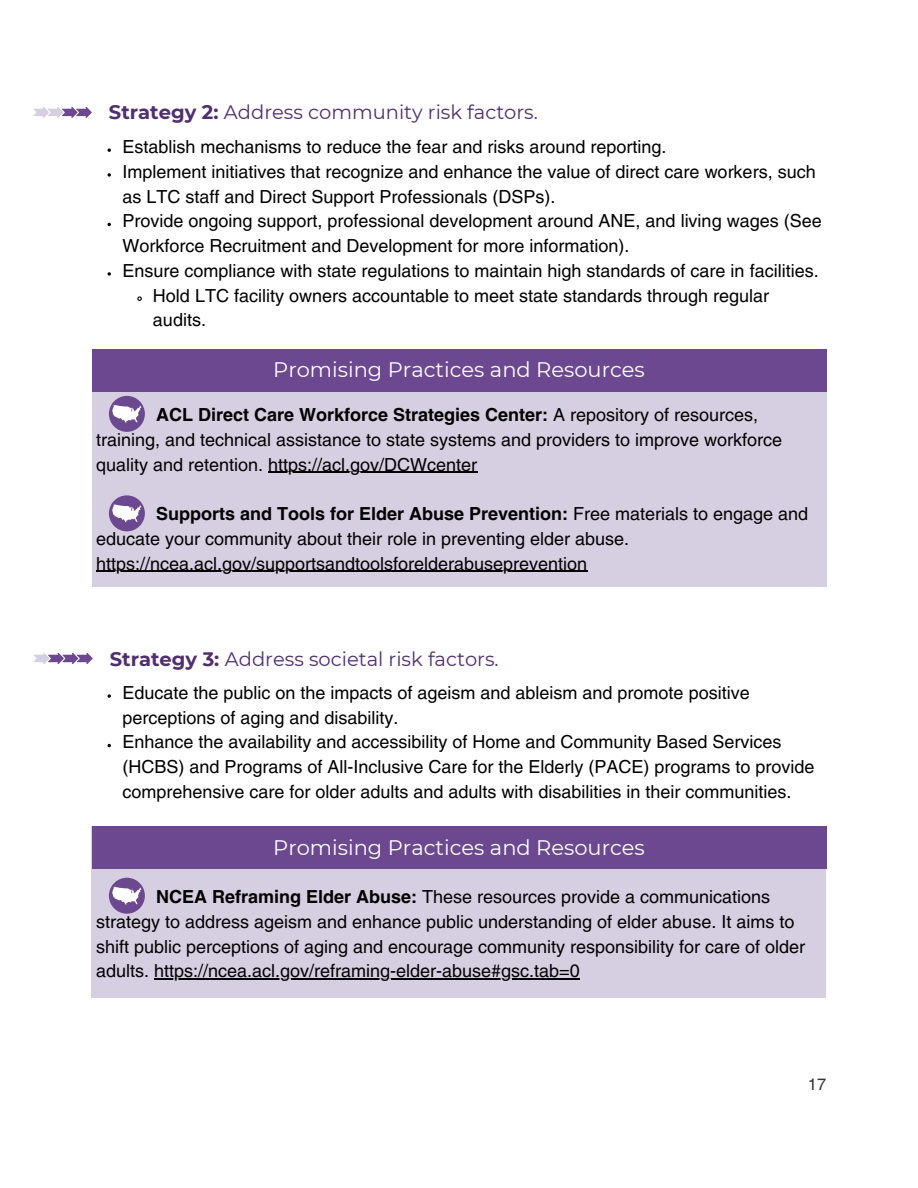
<style>
.page{position:relative;width:918px;height:1188px;background:#fff}
.page>*{position:absolute;margin:0;border:0;box-sizing:border-box;transform-origin:0 0}
.t1{font:21px "Montserrat";color:#fff}
.t2{font:19.5px "Montserrat";color:#512e6e}
.t3{font:18px/24.8px "Helvetica LT Pro";color:#000}
.t4{font:16.5px "Helvetica LT Pro";color:#303841}
.s1{font-weight:700}
</style>
<div class="page">
<div style="left:92px;top:349px;width:734px;height:237px;background:#d6cee1"></div>
<hr style="left:268px;top:472px;width:209px;height:1px;background:#000">
<hr style="left:96px;top:571px;width:491px;height:1px;background:#000">
<div style="left:109px;top:396px;width:36px;height:36px;background:#6c4891;border-radius:50%"></div>
<svg style="left:112px;top:405px;width:30px;height:18px"></svg>
<div style="left:109px;top:495px;width:36px;height:36px;background:#6c4891;border-radius:50%"></div>
<svg style="left:112px;top:504px;width:30px;height:18px"></svg>
<svg style="left:108px;top:173px;width:3px;height:4px"></svg>
<svg style="left:108px;top:272px;width:3px;height:4px"></svg>
<svg style="left:137px;top:296px;width:5px;height:5px"></svg>
<svg style="left:34px;top:653px;width:58px;height:11px"></svg>
<svg style="left:108px;top:694px;width:3px;height:4px"></svg>
<div style="left:92px;top:827px;width:734px;height:171px;background:#d6cee1"></div>
<hr style="left:154px;top:979px;width:426px;height:1px;background:#000">
<div style="left:109px;top:878px;width:36px;height:36px;background:#6c4891;border-radius:50%"></div>
<svg style="left:112px;top:887px;width:30px;height:18px"></svg>
<svg style="left:33px;top:107px;width:59px;height:11px"></svg>
<div style="left:92px;top:349px;width:734px;height:42px;background:#6c4891"></div>
<div style="left:92px;top:827px;width:734px;height:42px;background:#6c4891"></div>
<p class="t2" style="left:109px;top:100px;width:431px"><span class="s1">Strategy 2:</span> Address community risk factors.</p>
<p class="t3" style="left:122px;top:136px;width:546px">Establish mechanisms to reduce the fear and risks around reporting.</p>
<p class="t3" style="left:122px;top:161px;width:695px">Implement initiatives that recognize and enhance the value of direct care workers, such as LTC staff and Direct Support Professionals (DSPs).</p>
<h2 class="t3" style="left:122px;top:210px;width:701px">Provide ongoing support, professional development around ANE, and living wages (See<br>Workforce Recruitment and Development for more information).</h2>
<p class="t3" style="left:122px;top:260px;width:698px">Ensure compliance with state regulations to maintain high standards of care in facilities.</p>
<p class="t3" style="left:153px;top:285px;width:618px">Hold LTC facility owners accountable to meet state standards through regular audits.</p>
<h2 class="t1" style="left:273px;top:357px;width:373px">Promising Practices and Resources</h2>
<p class="t3" style="left:96px;top:404px;width:688px;text-indent:60px"><span class="s1">ACL Direct Care Workforce Strategies Center:</span> A repository of resources, training, and technical assistance to state systems and providers to improve workforce quality and retention. https://acl.gov/DCWcenter</p>
<p class="t3" style="left:96px;top:503px;width:714px;text-indent:60px"><span class="s1">Supports and Tools for Elder Abuse Prevention:</span> Free materials to engage and educate your community about their role in preventing elder abuse.</p>
<p class="t3" style="left:96px;top:553px;width:493px">https://ncea.acl.gov/supportsandtoolsforelderabuseprevention</p>
<h1 class="t2" style="left:110px;top:647px;width:390px"><span class="s1">Strategy 3:</span> Address societal risk factors.</h1>
<p class="t3" style="left:122px;top:682px;width:629px">Educate the public on the impacts of ageism and ableism and promote positive perceptions of aging and disability.</p>
<p class="t3" style="left:122px;top:731px;width:694px">Enhance the availability and accessibility of Home and Community Based Services (HCBS) and Programs of All-Inclusive Care for the Elderly (PACE) programs to provide comprehensive care for older adults and adults with disabilities in their communities.</p>
<p class="t1" style="left:273px;top:834px;width:373px">Promising Practices and Resources</p>
<h1 class="t3" style="left:96px;top:886px;width:711px;text-indent:60px"><span class="s1">NCEA Reframing Elder Abuse:</span> These resources provide a communications strategy to address ageism and enhance public understanding of elder abuse. It aims to shift public perceptions of aging and encourage community responsibility for care of older adults. https://ncea.acl.gov/reframing-elder-abuse#gsc.tab=0</h1>
<p class="t4" style="left:808px;top:1078px;width:20px">17</p>
</div>
